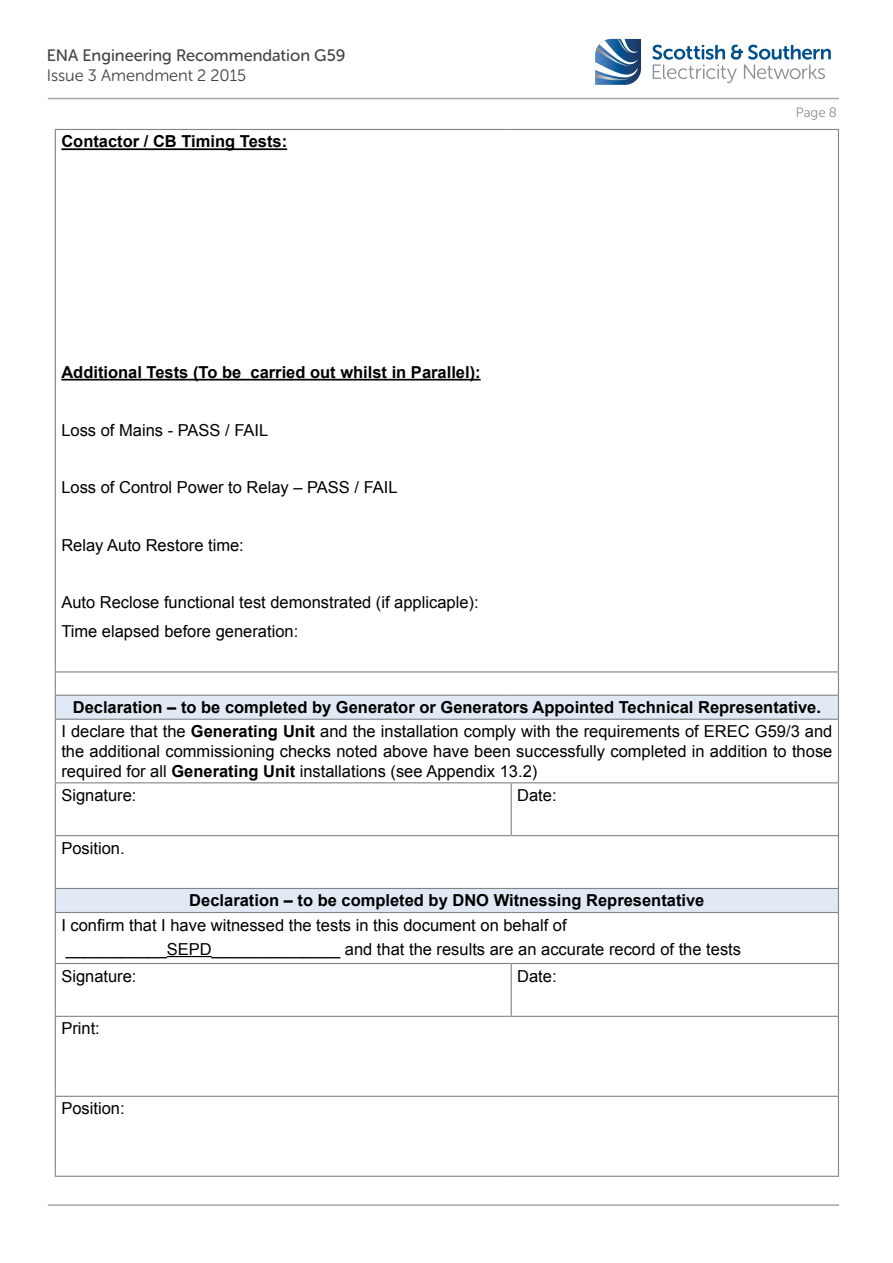
<style>
.page{position:relative;width:893px;height:1263px;background:#fff}
.page>*{position:absolute;margin:0;border:0;box-sizing:border-box;transform-origin:0 0}
.Paragraph{font:16.5px/19.8px "Arial";color:#000;text-align:justify}
.Paragraph-2{font:700 16.5px "Arial";color:#000}
.t1{font:16.5px/19.8px "Museo Sans Rounded 500";color:#464346}
.t2{font:13.5px "Museo Sans Rounded 300";color:#8e8e91}
.s1{font-family:"Museo Sans Rounded 300"}
.s2{font-weight:700}
</style>
<div class="page">
<hr style="left:48px;top:1204px;width:791px;height:2px;background:#a5a7a9">
<svg style="left:595px;top:39px;width:46px;height:46px"></svg>
<svg style="left:652px;top:45px;width:179px;height:38px"></svg>
<svg style="left:56px;top:696px;width:782px;height:216px"></svg>
<hr style="left:55px;top:129px;width:456px;height:1px;background:#828487">
<hr style="left:55px;top:130px;width:1px;height:541px;background:#828487">
<hr style="left:511px;top:129px;width:328px;height:1px;background:#828487">
<hr style="left:838px;top:130px;width:1px;height:541px;background:#828487">
<hr style="left:55px;top:671px;width:456px;height:1px;background:#828487">
<hr style="left:511px;top:671px;width:328px;height:1px;background:#828487">
<hr style="left:55px;top:695px;width:456px;height:1px;background:#828487">
<svg style="left:55px;top:672px;width:1px;height:47px"></svg>
<hr style="left:511px;top:695px;width:328px;height:1px;background:#828487">
<svg style="left:838px;top:672px;width:1px;height:47px"></svg>
<hr style="left:55px;top:719px;width:456px;height:1px;background:#828487">
<hr style="left:55px;top:720px;width:1px;height:62px;background:#828487">
<hr style="left:511px;top:719px;width:328px;height:1px;background:#828487">
<hr style="left:838px;top:720px;width:1px;height:62px;background:#828487">
<hr style="left:55px;top:782px;width:456px;height:1px;background:#828487">
<hr style="left:55px;top:783px;width:1px;height:52px;background:#828487">
<hr style="left:511px;top:782px;width:328px;height:1px;background:#828487">
<hr style="left:511px;top:783px;width:1px;height:52px;background:#828487">
<hr style="left:838px;top:783px;width:1px;height:52px;background:#828487">
<hr style="left:55px;top:835px;width:456px;height:1px;background:#828487">
<hr style="left:55px;top:836px;width:1px;height:52px;background:#828487">
<hr style="left:511px;top:835px;width:328px;height:1px;background:#828487">
<hr style="left:838px;top:836px;width:1px;height:52px;background:#828487">
<hr style="left:55px;top:888px;width:456px;height:1px;background:#828487">
<svg style="left:55px;top:889px;width:1px;height:23px"></svg>
<hr style="left:511px;top:888px;width:328px;height:1px;background:#828487">
<svg style="left:838px;top:889px;width:1px;height:23px"></svg>
<hr style="left:55px;top:912px;width:456px;height:1px;background:#828487">
<hr style="left:55px;top:913px;width:1px;height:50px;background:#828487">
<hr style="left:511px;top:912px;width:328px;height:1px;background:#828487">
<hr style="left:838px;top:913px;width:1px;height:50px;background:#828487">
<hr style="left:55px;top:963px;width:456px;height:1px;background:#828487">
<hr style="left:55px;top:964px;width:1px;height:52px;background:#828487">
<hr style="left:511px;top:963px;width:328px;height:1px;background:#828487">
<hr style="left:511px;top:964px;width:1px;height:52px;background:#828487">
<hr style="left:838px;top:964px;width:1px;height:52px;background:#828487">
<hr style="left:55px;top:1016px;width:456px;height:1px;background:#828487">
<hr style="left:55px;top:1017px;width:1px;height:79px;background:#828487">
<hr style="left:511px;top:1016px;width:328px;height:1px;background:#828487">
<hr style="left:838px;top:1017px;width:1px;height:79px;background:#828487">
<hr style="left:55px;top:1096px;width:456px;height:1px;background:#828487">
<hr style="left:55px;top:1097px;width:1px;height:79px;background:#828487">
<hr style="left:511px;top:1096px;width:328px;height:1px;background:#828487">
<hr style="left:838px;top:1097px;width:1px;height:79px;background:#828487">
<hr style="left:55px;top:1176px;width:456px;height:1px;background:#828487">
<hr style="left:511px;top:1176px;width:328px;height:1px;background:#828487">
<hr style="left:61px;top:148px;width:226px;height:2px;background:#000">
<hr style="left:61px;top:379px;width:420px;height:1px;background:#000">
<hr style="left:167px;top:956px;width:45px;height:1px;background:#000">
<hr style="left:48px;top:98px;width:791px;height:1px;background:#a5a7a9">
<p class="t1" style="left:47px;top:45px;width:300px">ENA Engineering Recommendation G59<br><span class="s1">Issue 3 Amendment 2 2015</span></p>
<p class="Paragraph-2" style="left:61px;top:131px;width:227px">Contactor / CB Timing Tests:</p>
<p class="Paragraph-2" style="left:61px;top:361px;width:421px">Additional Tests (To be carried out whilst in Parallel):</p>
<p class="Paragraph" style="left:61px;top:420px;width:208px">Loss of Mains - PASS / FAIL</p>
<p class="Paragraph" style="left:61px;top:478px;width:338px">Loss of Control Power to Relay – PASS / FAIL</p>
<p class="Paragraph" style="left:61px;top:535px;width:184px">Relay Auto Restore time:</p>
<p class="Paragraph" style="left:61px;top:593px;width:419px">Auto Reclose functional test demonstrated (if applicaple):</p>
<p class="Paragraph" style="left:61px;top:622px;width:238px">Time elapsed before generation:</p>
<p class="t2" style="left:796px;top:105px;width:42px">Page 8</p>
<p class="Paragraph-2" style="left:73px;top:696px;width:750px">Declaration – to be completed by Generator or Generators Appointed Technical Representative.</p>
<p class="Paragraph" style="left:61px;top:722px;width:773px">I declare that the <span class="s2">Generating Unit</span> and the installation comply with the requirements of EREC G59/3 and the additional commissioning checks noted above have been successfully completed in addition to those required for all <span class="s2">Generating Unit</span> installations (see Appendix 13.2)</p>
<p class="Paragraph" style="left:61px;top:785px;width:77px">Signature:</p>
<p class="Paragraph" style="left:517px;top:785px;width:41px">Date:</p>
<p class="Paragraph" style="left:61px;top:838px;width:65px">Position.</p>
<p class="Paragraph-2" style="left:189px;top:890px;width:517px">Declaration – to be completed by DNO Witnessing Representative</p>
<p class="Paragraph" style="left:61px;top:915px;width:507px">I confirm that I have witnessed the tests in this document on behalf of</p>
<p class="Paragraph" style="left:66px;top:939px;width:677px">___________SEPD______________ and that the results are an accurate record of the tests</p>
<p class="Paragraph" style="left:61px;top:966px;width:77px">Signature:</p>
<p class="Paragraph" style="left:517px;top:966px;width:41px">Date:</p>
<p class="Paragraph" style="left:61px;top:1019px;width:40px">Print:</p>
<p class="Paragraph" style="left:61px;top:1099px;width:65px">Position:</p>
</div>
